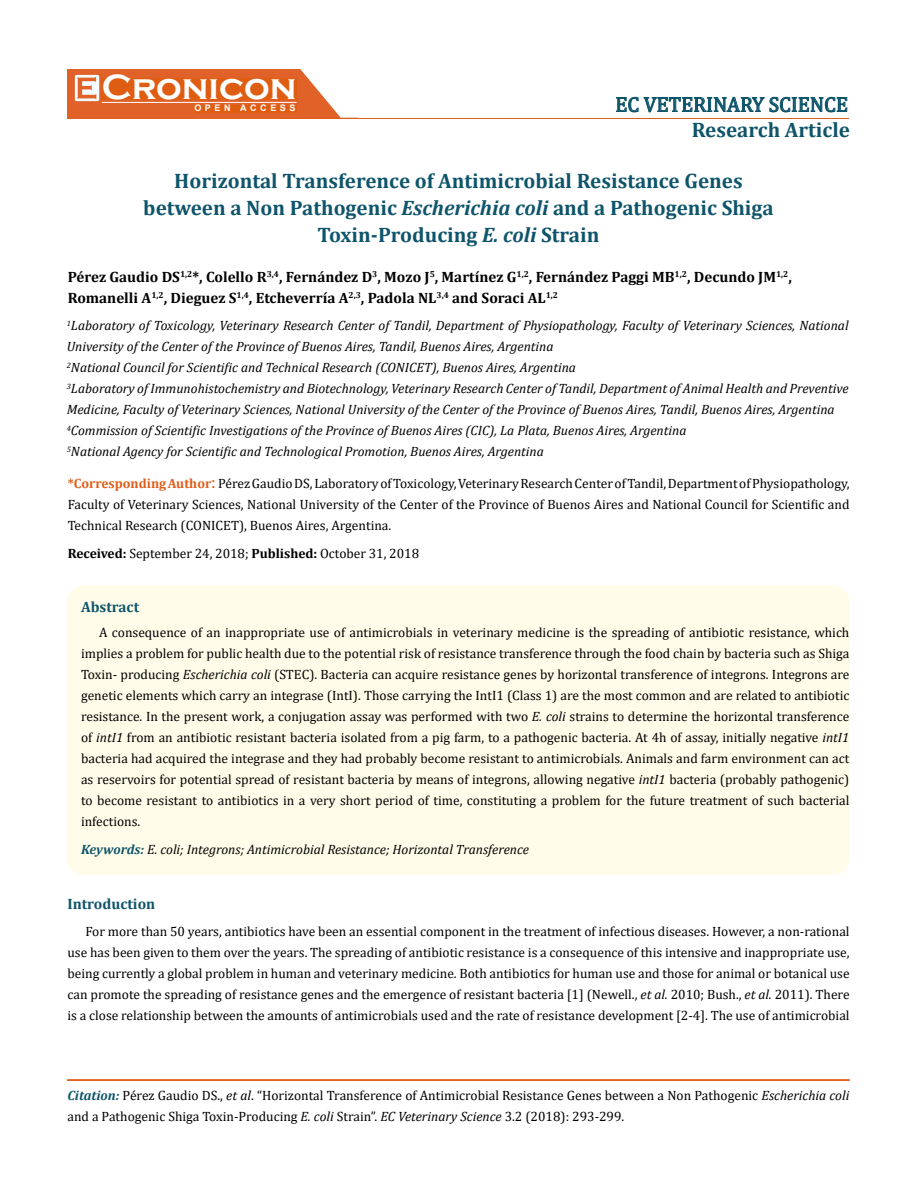
<style>
.page{position:relative;width:917px;height:1190px;background:#fff}
.page>*{position:absolute;margin:0;border:0;box-sizing:border-box;transform-origin:0 0}
.t1{font:700 36px "Copperplate Gothic";color:#fff}
.t2{font:700 21px/27px "Cambria";color:#0e546a;text-align:center}
.t3{font:21px "Cambria";color:#0e546a}
.t4{font:700 15px/21px "Cambria";color:#000}
.t5{font:700 15px "Cambria";color:#0e546a}
.t6{font:13.5px/21px "Cambria";color:#000;text-align:justify}
.t7{font:italic 13.5px/21px "Cambria";color:#000}
.t8{font:700 9px "Arial";letter-spacing:.4em;color:#fff}
.s1{font-style:italic}
.s2{font-weight:700;color:#e05d1a}
.s3{font-size:18px;color:#e05d1a}
.s4{font-weight:700}
.s5{font-weight:700;color:#0e546a}
.s6{font-weight:700;font-style:italic;color:#0e546a}
</style>
<div class="page">
<div style="left:67px;top:70px;width:290px;height:49px;background:#e06228"></div>
<svg style="left:300px;top:69px;width:58px;height:49px"></svg>
<img style="left:75px;top:75px;width:24px;height:26px">
<div style="left:102px;top:79px;width:195px;height:21px;background:#df5d11"></div>
<div style="left:194px;top:105px;width:103px;height:7px;background:#df5d11"></div>
<svg style="left:616px;top:97px;width:231px;height:15px"></svg>
<hr style="left:102px;top:102px;width:194px;height:1px;background:#fff">
<hr style="left:279px;top:118px;width:569px;height:1px;background:#e05d1a">
<hr style="left:67px;top:1080px;width:782px;height:1px;background:#e05d1a">
<div style="left:67px;top:1079px;width:782px;height:1px;border:1px solid #e05d1a"></div>
<div style="left:67px;top:585px;width:782px;height:289px;background:#fffde9;border-radius:18px"></div>
<h1 class="t1" style="left:102px;top:68px;width:196px">Cronicon</h1>
<p class="t8" style="left:194px;top:102px;width:103px">OPEN ACCESS</p>
<h2 class="t3" style="left:615px;top:92px;width:234px">EC VETERINARY SCIENCE</h2>
<h2 class="t2" style="left:691px;top:116px;width:160px">Research Article</h2>
<h2 class="t2" style="left:143px;top:166px;width:631px">Horizontal Transference of Antimicrobial Resistance Genes between a Non Pathogenic <span class="s1">Escherichia coli</span> and a Pathogenic Shiga<br>Toxin-Producing <span class="s1">E. coli</span> Strain</h2>
<p class="t4" style="left:68px;top:266px;width:725px">Pérez Gaudio DS<sup>1,2</sup>*, Colello R<sup>3,4</sup>, Fernández D<sup>3</sup>, Mozo J<sup>5</sup>, Martínez G<sup>1,2</sup>, Fernández Paggi MB<sup>1,2</sup>, Decundo JM<sup>1,2</sup>,<br>Romanelli A<sup>1,2</sup>, Dieguez S<sup>1,4</sup>, Etcheverría A<sup>2,3</sup>, Padola NL<sup>3,4</sup> and Soraci AL<sup>1,2</sup></p>
<p class="t7" style="left:67px;top:314px;width:783px"><sup>1</sup>Laboratory of Toxicology, Veterinary Research Center of Tandil, Department of Physiopathology, Faculty of Veterinary Sciences, National University of the Center of the Province of Buenos Aires, Tandil, Buenos Aires, Argentina<br><sup>2</sup>National Council for Scientific and Technical Research (CONICET), Buenos Aires, Argentina<br><sup>3</sup>Laboratory of Immunohistochemistry and Biotechnology, Veterinary Research Center of Tandil, Department of Animal Health and Preventive Medicine, Faculty of Veterinary Sciences, National University of the Center of the Province of Buenos Aires, Tandil, Buenos Aires, Argentina <sup>4</sup>Commission of Scientific Investigations of the Province of Buenos Aires (CIC), La Plata, Buenos Aires, Argentina<br><sup>5</sup>National Agency for Scientific and Technological Promotion, Buenos Aires, Argentina</p>
<p class="t6" style="left:68px;top:472px;width:783px"><span class="s2">*Corresponding Author</span><span class="s3">:</span> Pérez Gaudio DS, Laboratory of Toxicology, Veterinary Research Center of Tandil, Department of Physiopathology, Faculty of Veterinary Sciences, National University of the Center of the Province of Buenos Aires and National Council for Scientific and Technical Research (CONICET), Buenos Aires, Argentina.</p>
<p class="t6" style="left:68px;top:542px;width:353px"><span class="s4">Received:</span> September 24, 2018; <span class="s4">Published:</span> October 31, 2018</p>
<p class="t5" style="left:81px;top:596px;width:60px">Abstract</p>
<p class="t6" style="left:81px;top:622px;width:770px;text-indent:18px">A consequence of an inappropriate use of antimicrobials in veterinary medicine is the spreading of antibiotic resistance, which implies a problem for public health due to the potential risk of resistance transference through the food chain by bacteria such as Shiga Toxin- producing <span class="s1">Escherichia coli</span> (STEC). Bacteria can acquire resistance genes by horizontal transference of integrons. Integrons are genetic elements which carry an integrase (IntI). Those carrying the IntI1 (Class 1) are the most common and are related to antibiotic resistance. In the present work, a conjugation assay was performed with two <span class="s1">E. coli</span> strains to determine the horizontal transference of <span class="s1">intI1</span> from an antibiotic resistant bacteria isolated from a pig farm, to a pathogenic bacteria. At 4h of assay, initially negative <span class="s1">intI1 </span>bacteria had acquired the integrase and they had probably become resistant to antimicrobials. Animals and farm environment can act as reservoirs for potential spread of resistant bacteria by means of integrons, allowing negative <span class="s1">intI1</span> bacteria (probably pathogenic) to become resistant to antibiotics in a very short period of time, constituting a problem for the future treatment of such bacterial infections.</p>
<p class="t7" style="left:81px;top:838px;width:449px"><span class="s5">Keywords:</span> E. coli; Integrons; Antimicrobial Resistance; Horizontal Transference</p>
<p class="t5" style="left:67px;top:893px;width:89px">Introduction</p>
<p class="t6" style="left:67px;top:921px;width:783px;text-indent:18px">For more than 50 years, antibiotics have been an essential component in the treatment of infectious diseases. However, a non-rational use has been given to them over the years. The spreading of antibiotic resistance is a consequence of this intensive and inappropriate use, being currently a global problem in human and veterinary medicine. Both antibiotics for human use and those for animal or botanical use can promote the spreading of resistance genes and the emergence of resistant bacteria [1] (Newell., <span class="s1">et al.</span> 2010; Bush., <span class="s1">et al.</span> 2011). There is a close relationship between the amounts of antimicrobials used and the rate of resistance development [2-4]. The use of antimicrobial</p>
<p class="t6" style="left:67px;top:1084px;width:783px"><span class="s6">Citation:</span> Pérez Gaudio DS., <span class="s1">et al</span>. “Horizontal Transference of Antimicrobial Resistance Genes between a Non Pathogenic <span class="s1">Escherichia coli </span>and a Pathogenic Shiga Toxin-Producing <span class="s1">E. coli</span> Strain”. <span class="s1">EC Veterinary Science</span> 3.2 (2018): 293-299.</p>
</div>
